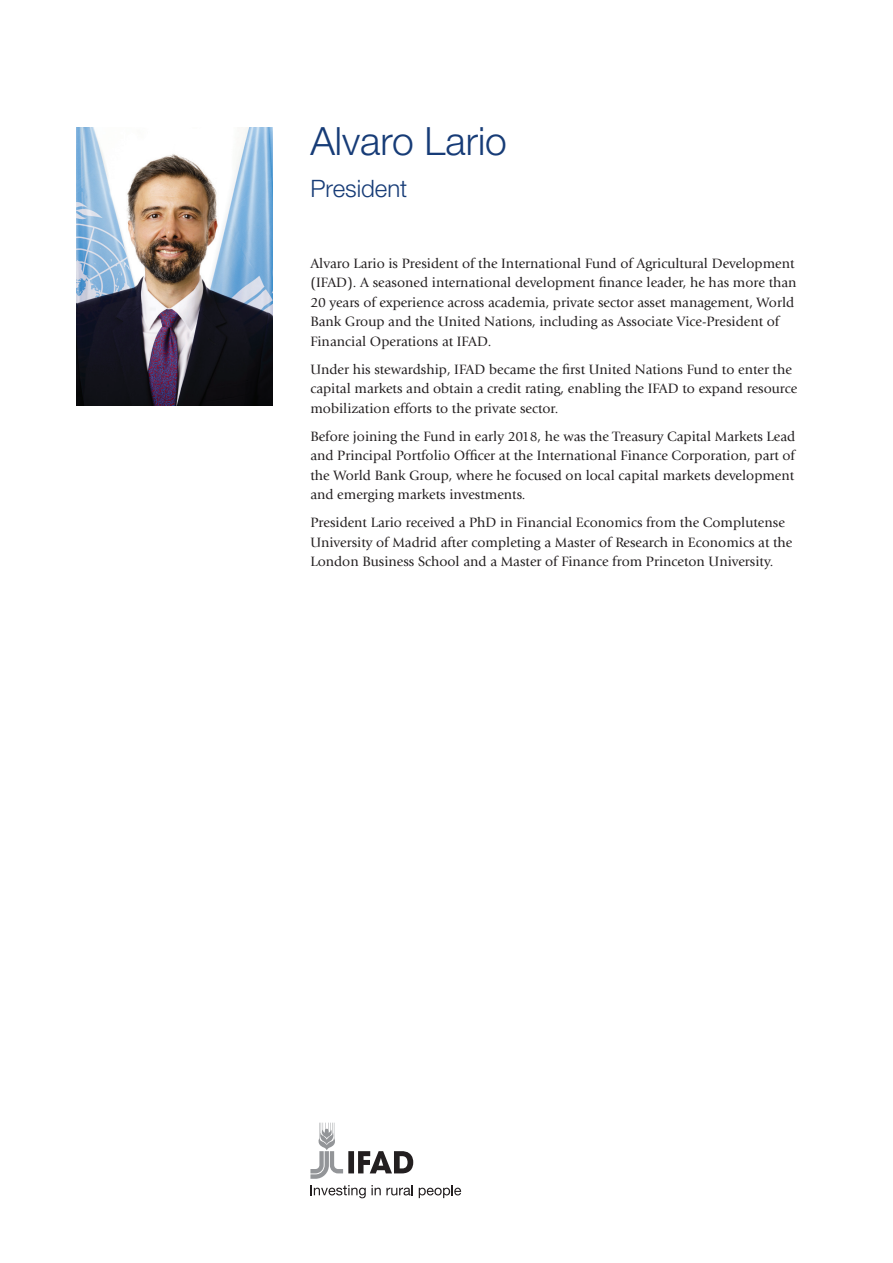
<style>
.page{position:relative;width:893px;height:1263px;background:#fff}
.page>*{position:absolute;margin:0;border:0;box-sizing:border-box;transform-origin:0 0}
.t1{font:300 39px "Helvetica Neue LT Std";color:#173c77}
.t2{font:300 24px "Helvetica Neue LT Std";color:#173c77}
.t3{font:14.1px/19.5px "Giovanni Std";color:#231f20}
</style>
<div class="page">
<img style="left:77px;top:128px;width:195px;height:277px">
<svg style="left:310px;top:1185px;width:56px;height:13px"></svg>
<svg style="left:372px;top:1185px;width:41px;height:10px"></svg>
<svg style="left:419px;top:1185px;width:42px;height:13px"></svg>
<svg style="left:310px;top:1123px;width:103px;height:56px"></svg>
<p class="t1" style="left:310px;top:118px;width:198px">Alvaro Lario</p>
<p class="t2" style="left:310px;top:174px;width:98px">President</p>
<p class="t3" style="left:310px;top:253px;width:488px">Alvaro Lario is President of the International Fund of Agricultural Development (IFAD). A seasoned international development finance leader, he has more than 20 years of experience across academia, private sector asset management, World Bank Group and the United Nations, including as Associate Vice-President of Financial Operations at IFAD.</p>
<p class="t3" style="left:310px;top:359px;width:488px">Under his stewardship, IFAD became the first United Nations Fund to enter the capital markets and obtain a credit rating, enabling the IFAD to expand resource mobilization efforts to the private sector.</p>
<p class="t3" style="left:310px;top:426px;width:486px;text-align:justify">Before joining the Fund in early 2018, he was the Treasury Capital Markets Lead and Principal Portfolio Officer at the International Finance Corporation, part of the World Bank Group, where he focused on local capital markets development and emerging markets investments.</p>
<p class="t3" style="left:310px;top:513px;width:483px">President Lario received a PhD in Financial Economics from the Complutense<br>University of Madrid after completing a Master of Research in Economics at the<br>London Business School and a Master of Finance from Princeton University.</p>
</div>
